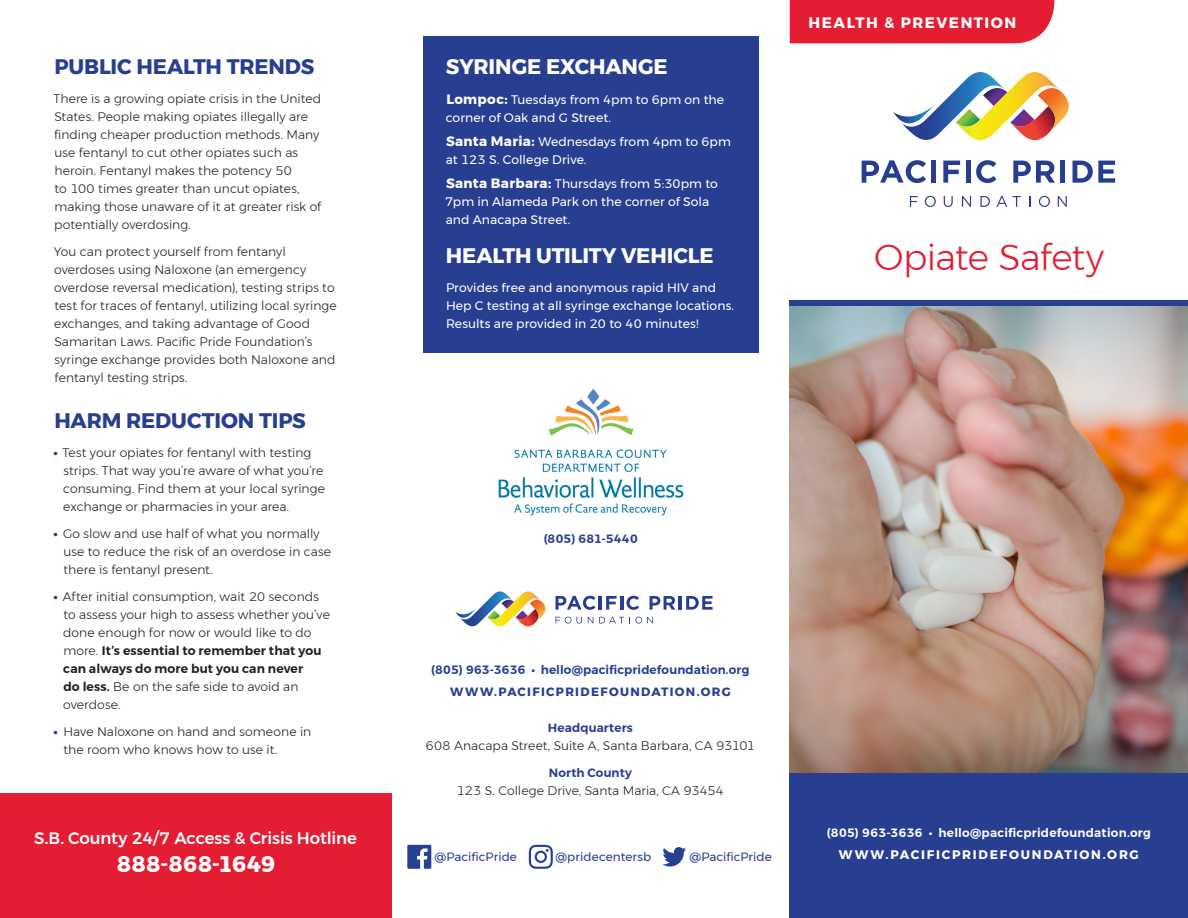
<style>
.page{position:relative;width:1188px;height:918px;background:#fff}
.page>*{position:absolute;margin:0;border:0;box-sizing:border-box;transform-origin:0 0}
.a-head{font:300 36px "Montserrat";letter-spacing:-.02em;color:#e41d32}
.a-head__white{font:700 22.5px "Montserrat";letter-spacing:-.05em;color:#fff}
.a-head-2{font:700 21px "Montserrat";letter-spacing:-.01em;color:#283e90}
.a-head__white-2{font:700 21px "Montserrat";letter-spacing:-.01em;color:#fff}
.body__white{font:500 16.5px "Montserrat";letter-spacing:-.01em;color:#fff}
.body{font:700 15px "Montserrat";letter-spacing:.1em;color:#fff}
.body-2{font:300 12.3px/18px "Montserrat";color:#231f20}
.b-head__white{font:12.3px/18px "Montserrat";letter-spacing:.005em;color:#fff}
.body__white-2{font:12.3px/18px "Montserrat";letter-spacing:.005em;color:#fff}
.body-3{font:700 12.3px "Montserrat";letter-spacing:.14em;color:#fff}
.body-4{font:600 12px "Montserrat";letter-spacing:.01em;color:#283e90}
.body-5{font:600 12px "Montserrat";letter-spacing:.015em;color:#fff}
.body-6{font:12px "Montserrat";letter-spacing:.005em;color:#283e90}
.body-7{font:700 12px "Montserrat";letter-spacing:.11em;color:#283e90}
.body-8{font:600 12px "Montserrat";letter-spacing:-.03em;color:#283e90}
.s1{font-weight:800;color:#283e90}
.s2{font-weight:600}
.s3{font-weight:700;font-size:13.5px}
</style>
<div class="page">
<div style="left:790px;top:773px;width:398px;height:145px;background:#283e90"></div>
<div style="left:423px;top:36px;width:335px;height:316px;background:#283e90"></div>
<svg style="left:893px;top:72px;width:176px;height:69px"></svg>
<svg style="left:910px;top:196px;width:8px;height:11px"></svg>
<svg style="left:925px;top:196px;width:11px;height:11px"></svg>
<svg style="left:944px;top:196px;width:9px;height:11px"></svg>
<svg style="left:962px;top:196px;width:9px;height:11px"></svg>
<svg style="left:980px;top:196px;width:10px;height:11px"></svg>
<svg style="left:996px;top:196px;width:25px;height:11px"></svg>
<svg style="left:1039px;top:196px;width:11px;height:11px"></svg>
<svg style="left:1058px;top:196px;width:9px;height:11px"></svg>
<svg style="left:862px;top:160px;width:64px;height:23px"></svg>
<div style="left:931px;top:161px;width:5px;height:22px;background:#273e90"></div>
<svg style="left:943px;top:161px;width:17px;height:22px"></svg>
<div style="left:966px;top:161px;width:5px;height:22px;background:#273e90"></div>
<svg style="left:976px;top:160px;width:21px;height:23px"></svg>
<svg style="left:1013px;top:161px;width:42px;height:22px"></svg>
<hr style="left:1061px;top:161px;width:4px;height:22px;background:#273e90">
<svg style="left:1073px;top:161px;width:42px;height:22px"></svg>
<div style="left:790px;top:0;width:264px;height:43px;background:#e41d32"></div>
<img style="left:790px;top:306px;width:398px;height:467px">
<div style="left:790px;top:300px;width:398px;height:6px;background:#283e90"></div>
<img style="left:498px;top:388px;width:186px;height:128px">
<div style="left:0;top:794px;width:392px;height:124px;background:#e41d32"></div>
<svg style="left:556px;top:617px;width:26px;height:7px"></svg>
<svg style="left:588px;top:617px;width:5px;height:6px"></svg>
<svg style="left:599px;top:617px;width:54px;height:7px"></svg>
<svg style="left:556px;top:596px;width:39px;height:14px"></svg>
<hr style="left:599px;top:596px;width:3px;height:14px;background:#273e90">
<svg style="left:606px;top:596px;width:11px;height:14px"></svg>
<hr style="left:620px;top:596px;width:3px;height:14px;background:#273e90">
<svg style="left:626px;top:596px;width:13px;height:14px"></svg>
<svg style="left:650px;top:596px;width:25px;height:14px"></svg>
<hr style="left:679px;top:596px;width:3px;height:14px;background:#273e90">
<svg style="left:686px;top:596px;width:27px;height:14px"></svg>
<svg style="left:455px;top:591px;width:91px;height:36px"></svg>
<svg style="left:407px;top:845px;width:24px;height:24px"></svg>
<svg style="left:662px;top:847px;width:24px;height:20px"></svg>
<svg style="left:529px;top:845px;width:24px;height:24px"></svg>
<p class="a-head-2" style="left:54px;top:50px;width:261px">PUBLIC HEALTH TRENDS</p>
<p class="body-2" style="left:53px;top:89px;width:269px">There is a growing opiate crisis in the United States. People making opiates illegally are finding cheaper production methods. Many use fentanyl to cut other opiates such as heroin. Fentanyl makes the potency 50<br>to 100 times greater than uncut opiates, making those unaware of it at greater risk of potentially overdosing.</p>
<p class="body-2" style="left:54px;top:242px;width:285px">You can protect yourself from fentanyl overdoses using Naloxone (an emergency overdose reversal medication), testing strips to test for traces of fentanyl, utilizing local syringe exchanges, and taking advantage of Good Samaritan Laws. Pacific Pride Foundation’s syringe exchange provides both Naloxone and fentanyl testing strips.</p>
<p class="a-head-2" style="left:54px;top:404px;width:253px">HARM REDUCTION TIPS</p>
<p class="body-2" style="left:63px;top:443px;width:263px;text-indent:-10px"><span class="s1">•</span> Test your opiates for fentanyl with testing strips. That way you’re aware of what you’re consuming. Find them at your local syringe exchange or pharmacies in your area.</p>
<p class="body-2" style="left:63px;top:524px;width:269px;text-indent:-10px"><span class="s1">•</span> Go slow and use half of what you normally use to reduce the risk of an overdose in case there is fentanyl present.</p>
<p class="body-2" style="left:63px;top:587px;width:268px;text-indent:-10px"><span class="s1">•</span> After initial consumption, wait 20 seconds to assess your high to assess whether you’ve done enough for now or would like to do more. <span class="s2">It’s essential to remember that you can always do more but you can never<br>do less.</span> Be on the safe side to avoid an overdose.</p>
<p class="body-2" style="left:63px;top:722px;width:249px;text-indent:-10px"><span class="s1">•</span> Have Naloxone on hand and someone in the room who knows how to use it.</p>
<p class="body__white" style="left:34px;top:825px;width:324px">S.B. County 24/7 Access &amp; Crisis Hotline</p>
<p class="a-head__white" style="left:116px;top:846px;width:162px">888-868-1649</p>
<p class="a-head__white-2" style="left:446px;top:50px;width:223px">SYRINGE EXCHANGE</p>
<p class="b-head__white" style="left:446px;top:91px;width:280px"><span class="s3">Lompoc:</span> Tuesdays from 4pm to 6pm on the corner of Oak and G Street.</p>
<p class="b-head__white" style="left:446px;top:133px;width:287px"><span class="s3">Santa Maria:</span> Wednesdays from 4pm to 6pm at 123 S. College Drive.</p>
<p class="b-head__white" style="left:445px;top:175px;width:275px"><span class="s3">Santa Barbara:</span> Thursdays from 5:30pm to<br>7pm in Alameda Park on the corner of Sola and Anacapa Street.</p>
<p class="a-head__white-2" style="left:446px;top:239px;width:269px">HEALTH UTILITY VEHICLE</p>
<p class="body__white-2" style="left:446px;top:278px;width:290px">Provides free and anonymous rapid HIV and<br>Hep C testing at all syringe exchange locations.<br>Results are provided in 20 to 40 minutes!</p>
<p class="body" style="left:809px;top:11px;width:209px">HEALTH &amp; PREVENTION</p>
<p class="a-head" style="left:874px;top:231px;width:231px">Opiate Safety</p>
<p class="body-8" style="left:544px;top:529px;width:96px">(805) 681-5440</p>
<p class="body-4" style="left:431px;top:660px;width:320px">(805) 963-3636 • hello@pacificpridefoundation.org</p>
<p class="body-7" style="left:450px;top:682px;width:282px">WWW.PACIFICPRIDEFOUNDATION.ORG</p>
<p class="body-4" style="left:548px;top:718px;width:87px">Headquarters</p>
<p class="body-2" style="left:426px;top:737px;width:331px">608 Anacapa Street, Suite A, Santa Barbara, CA 93101</p>
<p class="body-4" style="left:549px;top:763px;width:85px">North County</p>
<p class="body-2" style="left:456px;top:782px;width:269px">123 S. College Drive, Santa Maria, CA 93454</p>
<p class="body-6" style="left:434px;top:847px;width:84px">@PacificPride</p>
<p class="body-6" style="left:555px;top:847px;width:97px">@pridecentersb</p>
<p class="body-6" style="left:689px;top:847px;width:84px">@PacificPride</p>
<p class="body-5" style="left:827px;top:823px;width:326px">(805) 963-3636 • hello@pacificpridefoundation.org</p>
<p class="body-3" style="left:839px;top:845px;width:301px">WWW.PACIFICPRIDEFOUNDATION.ORG</p>
</div>
